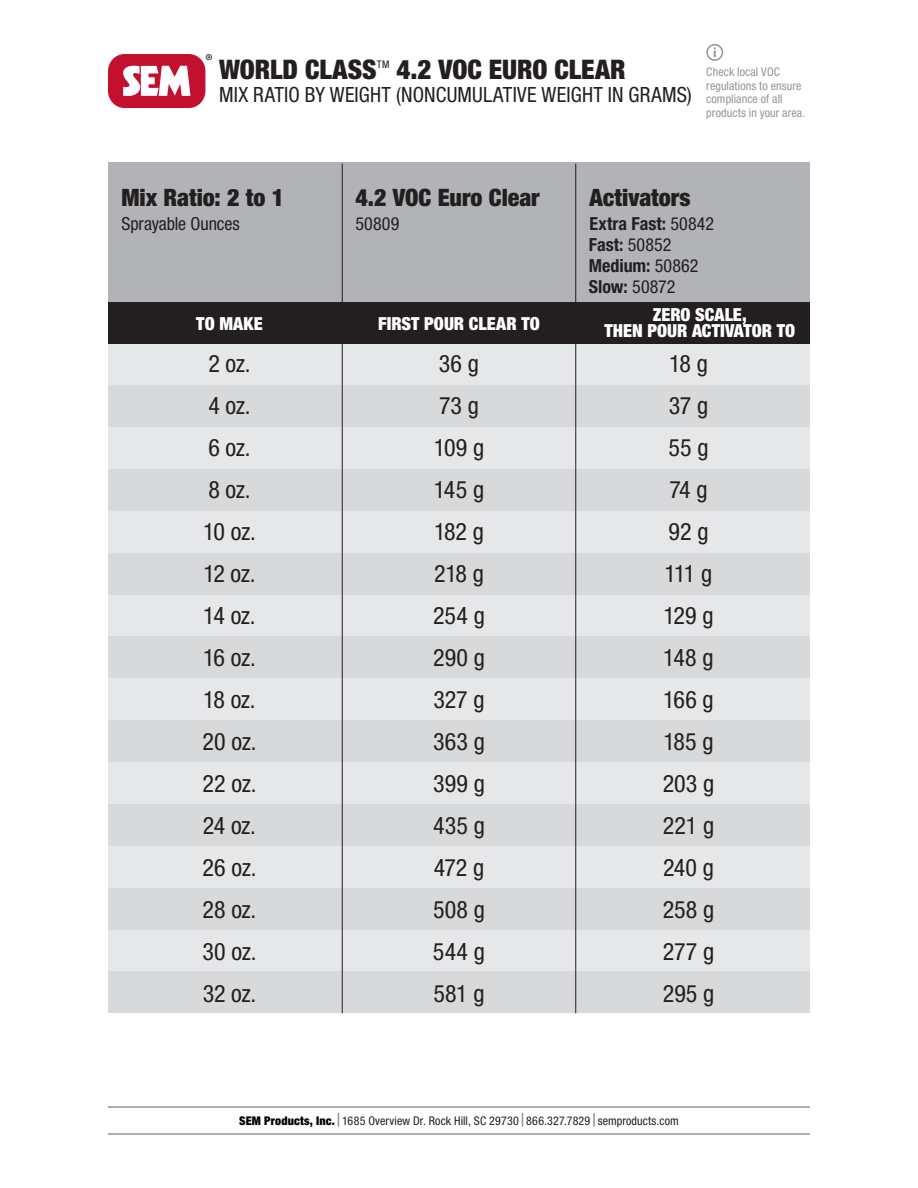
<style>
.page{position:relative;width:918px;height:1188px;background:#fff}
.page>*{position:absolute;margin:0;border:0;box-sizing:border-box;transform-origin:0 0}
.Product_Heading{font:900 condensed 27px "Helvetica Neue LT Std";letter-spacing:-.005em;color:#231f20}
.chart_body_copy_3{font:condensed 24px "Helvetica Neue LT Std";letter-spacing:-.005em;color:#231f20}
.chart_heading3{font:900 condensed 24px "Helvetica Neue LT Std";color:#231f20}
.Product_Heading-2{font:condensed 21px "Helvetica Neue LT Std";letter-spacing:.01em;color:#231f20}
.chart_body_copy_3-2{font:900 condensed 18px/16.5px "Helvetica Neue LT Std";color:#fff;text-align:center}
.chart_heading3-2{font:700 condensed 18px "Helvetica Neue LT Std";color:#231f20}
.chart_heading3-3{font:condensed 18px "Helvetica Neue LT Std";letter-spacing:-.005em;color:#231f20}
.body_copy{font:condensed 12px "Helvetica Neue LT Std";letter-spacing:.015em;color:#231f20}
.body_copy-2{font:condensed 12px/13.5px "Helvetica Neue LT Std";letter-spacing:.01em;color:#939598}
.Product_Heading-3{font:condensed 10.5px "Helvetica Neue LT Std";color:#231f20}
.s1{font-weight:400}
.s2{font-weight:900;color:#000}
</style>
<div class="page">
<div style="left:108px;top:343px;width:702px;height:42px;background:#e6e7e9"></div>
<div style="left:108px;top:678px;width:702px;height:42px;background:#e6e7e9"></div>
<div style="left:108px;top:511px;width:702px;height:42px;background:#e6e7e9"></div>
<div style="left:108px;top:846px;width:702px;height:42px;background:#e6e7e9"></div>
<div style="left:108px;top:427px;width:702px;height:42px;background:#e6e7e9"></div>
<div style="left:108px;top:762px;width:702px;height:42px;background:#e6e7e9"></div>
<div style="left:108px;top:595px;width:702px;height:42px;background:#e6e7e9"></div>
<div style="left:108px;top:930px;width:702px;height:41px;background:#e6e7e9"></div>
<div style="left:108px;top:385px;width:702px;height:42px;background:#d8d9db"></div>
<div style="left:108px;top:720px;width:702px;height:42px;background:#d8d9db"></div>
<div style="left:108px;top:553px;width:702px;height:42px;background:#d8d9db"></div>
<div style="left:108px;top:888px;width:702px;height:42px;background:#d8d9db"></div>
<div style="left:108px;top:469px;width:702px;height:42px;background:#d8d9db"></div>
<div style="left:108px;top:804px;width:702px;height:42px;background:#d8d9db"></div>
<div style="left:108px;top:637px;width:702px;height:41px;background:#d8d9db"></div>
<div style="left:108px;top:971px;width:702px;height:42px;background:#d8d9db"></div>
<svg style="left:714px;top:48px;width:2px;height:9px"></svg>
<div style="left:706px;top:44px;width:17px;height:17px;border:2px solid #939598;border-radius:50%"></div>
<svg style="left:338px;top:1113px;width:1px;height:13px"></svg>
<svg style="left:522px;top:1113px;width:1px;height:13px"></svg>
<svg style="left:593px;top:1113px;width:2px;height:13px"></svg>
<hr style="left:108px;top:1133px;width:702px;height:2px;background:#939598">
<hr style="left:108px;top:1106px;width:702px;height:2px;background:#939598">
<svg style="left:206px;top:54px;width:6px;height:6px"></svg>
<div style="left:108px;top:54px;width:97px;height:54px;background:#c3102f;border-radius:17px"></div>
<svg style="left:123px;top:66px;width:68px;height:30px"></svg>
<div style="left:108px;top:302px;width:702px;height:41px;background:#231f20"></div>
<div style="left:108px;top:162px;width:702px;height:140px;background:#b2b3b7"></div>
<hr style="left:342px;top:164px;width:1px;height:849px;background:#231f20">
<hr style="left:575px;top:164px;width:1px;height:849px;background:#231f20">
<p class="Product_Heading" style="left:219px;top:53px;width:159px">WORLD CLASS</p>
<p class="Product_Heading-3" style="left:377px;top:58px;width:14px">TM</p>
<p class="Product_Heading" style="left:397px;top:53px;width:231px">4.2 VOC EURO CLEAR</p>
<p class="Product_Heading-2" style="left:219px;top:82px;width:474px">MIX RATIO BY WEIGHT (NONCUMULATIVE WEIGHT IN GRAMS)</p>
<p class="body_copy-2" style="left:706px;top:65px;width:97px">Check local VOC regulations to ensure compliance of all</p>
<p class="body_copy-2" style="left:706px;top:106px;width:100px">products in your area.</p>
<p class="chart_heading3" style="left:122px;top:183px;width:164px">Mix Ratio: 2 to 1</p>
<p class="chart_heading3" style="left:356px;top:183px;width:186px">4.2 VOC Euro Clear</p>
<p class="chart_heading3" style="left:590px;top:183px;width:103px">Activators</p>
<p class="chart_heading3-3" style="left:122px;top:213px;width:120px">Sprayable Ounces</p>
<p class="chart_heading3-3" style="left:356px;top:213px;width:45px">50809</p>
<p class="chart_heading3-2" style="left:589px;top:213px;width:126px">Extra Fast: <span class="s1">50842</span></p>
<p class="chart_heading3-2" style="left:589px;top:233px;width:84px">Fast: <span class="s1">50852</span></p>
<p class="chart_heading3-2" style="left:589px;top:254px;width:111px">Medium: <span class="s1">50862</span></p>
<p class="chart_heading3-2" style="left:589px;top:275px;width:88px">Slow: <span class="s1">50872</span></p>
<p class="chart_body_copy_3-2" style="left:604px;top:306px;width:192px">ZERO SCALE,<br>THEN POUR ACTIVATOR TO</p>
<p class="chart_body_copy_3-2" style="left:196px;top:315px;width:68px">TO MAKE</p>
<p class="chart_body_copy_3-2" style="left:378px;top:315px;width:163px">FIRST POUR CLEAR TO</p>
<p class="chart_body_copy_3" style="left:208px;top:350px;width:44px">2 oz.</p>
<p class="chart_body_copy_3" style="left:439px;top:350px;width:42px">36 g</p>
<p class="chart_body_copy_3" style="left:669px;top:350px;width:40px">18 g</p>
<p class="chart_body_copy_3" style="left:208px;top:392px;width:44px">4 oz.</p>
<p class="chart_body_copy_3" style="left:439px;top:392px;width:41px">73 g</p>
<p class="chart_body_copy_3" style="left:669px;top:392px;width:41px">37 g</p>
<p class="chart_body_copy_3" style="left:208px;top:434px;width:44px">6 oz.</p>
<p class="chart_body_copy_3" style="left:434px;top:434px;width:52px">109 g</p>
<p class="chart_body_copy_3" style="left:668px;top:434px;width:42px">55 g</p>
<p class="chart_body_copy_3" style="left:208px;top:476px;width:44px">8 oz.</p>
<p class="chart_body_copy_3" style="left:434px;top:476px;width:52px">145 g</p>
<p class="chart_body_copy_3" style="left:669px;top:476px;width:40px">74 g</p>
<p class="chart_body_copy_3" style="left:203px;top:518px;width:54px">10 oz.</p>
<p class="chart_body_copy_3" style="left:434px;top:518px;width:51px">182 g</p>
<p class="chart_body_copy_3" style="left:668px;top:518px;width:42px">92 g</p>
<p class="chart_body_copy_3" style="left:203px;top:560px;width:54px">12 oz.</p>
<p class="chart_body_copy_3" style="left:434px;top:560px;width:51px">218 g</p>
<p class="chart_body_copy_3" style="left:665px;top:560px;width:49px">111 g</p>
<p class="chart_body_copy_3" style="left:203px;top:602px;width:54px">14 oz.</p>
<p class="chart_body_copy_3" style="left:433px;top:602px;width:53px">254 g</p>
<p class="chart_body_copy_3" style="left:663px;top:602px;width:52px">129 g</p>
<p class="chart_body_copy_3" style="left:203px;top:644px;width:54px">16 oz.</p>
<p class="chart_body_copy_3" style="left:433px;top:644px;width:53px">290 g</p>
<p class="chart_body_copy_3" style="left:663px;top:644px;width:52px">148 g</p>
<p class="chart_body_copy_3" style="left:203px;top:686px;width:54px">18 oz.</p>
<p class="chart_body_copy_3" style="left:433px;top:686px;width:53px">327 g</p>
<p class="chart_body_copy_3" style="left:663px;top:686px;width:52px">166 g</p>
<p class="chart_body_copy_3" style="left:203px;top:728px;width:55px">20 oz.</p>
<p class="chart_body_copy_3" style="left:433px;top:728px;width:53px">363 g</p>
<p class="chart_body_copy_3" style="left:663px;top:728px;width:52px">185 g</p>
<p class="chart_body_copy_3" style="left:203px;top:770px;width:55px">22 oz.</p>
<p class="chart_body_copy_3" style="left:433px;top:770px;width:53px">399 g</p>
<p class="chart_body_copy_3" style="left:663px;top:770px;width:53px">203 g</p>
<p class="chart_body_copy_3" style="left:203px;top:812px;width:55px">24 oz.</p>
<p class="chart_body_copy_3" style="left:433px;top:812px;width:53px">435 g</p>
<p class="chart_body_copy_3" style="left:663px;top:812px;width:53px">221 g</p>
<p class="chart_body_copy_3" style="left:203px;top:854px;width:55px">26 oz.</p>
<p class="chart_body_copy_3" style="left:434px;top:854px;width:52px">472 g</p>
<p class="chart_body_copy_3" style="left:663px;top:854px;width:52px">240 g</p>
<p class="chart_body_copy_3" style="left:203px;top:896px;width:55px">28 oz.</p>
<p class="chart_body_copy_3" style="left:433px;top:896px;width:53px">508 g</p>
<p class="chart_body_copy_3" style="left:663px;top:896px;width:53px">258 g</p>
<p class="chart_body_copy_3" style="left:202px;top:938px;width:55px">30 oz.</p>
<p class="chart_body_copy_3" style="left:433px;top:938px;width:54px">544 g</p>
<p class="chart_body_copy_3" style="left:663px;top:938px;width:53px">277 g</p>
<p class="chart_body_copy_3" style="left:203px;top:980px;width:55px">32 oz.</p>
<p class="chart_body_copy_3" style="left:433px;top:980px;width:53px">581 g</p>
<p class="chart_body_copy_3" style="left:663px;top:980px;width:53px">295 g</p>
<p class="body_copy" style="left:239px;top:1114px;width:441px"><span class="s2">SEM Products, Inc.</span> 1685 Overview Dr. Rock Hill, SC 29730 866.327.7829 semproducts.com</p>
</div>
